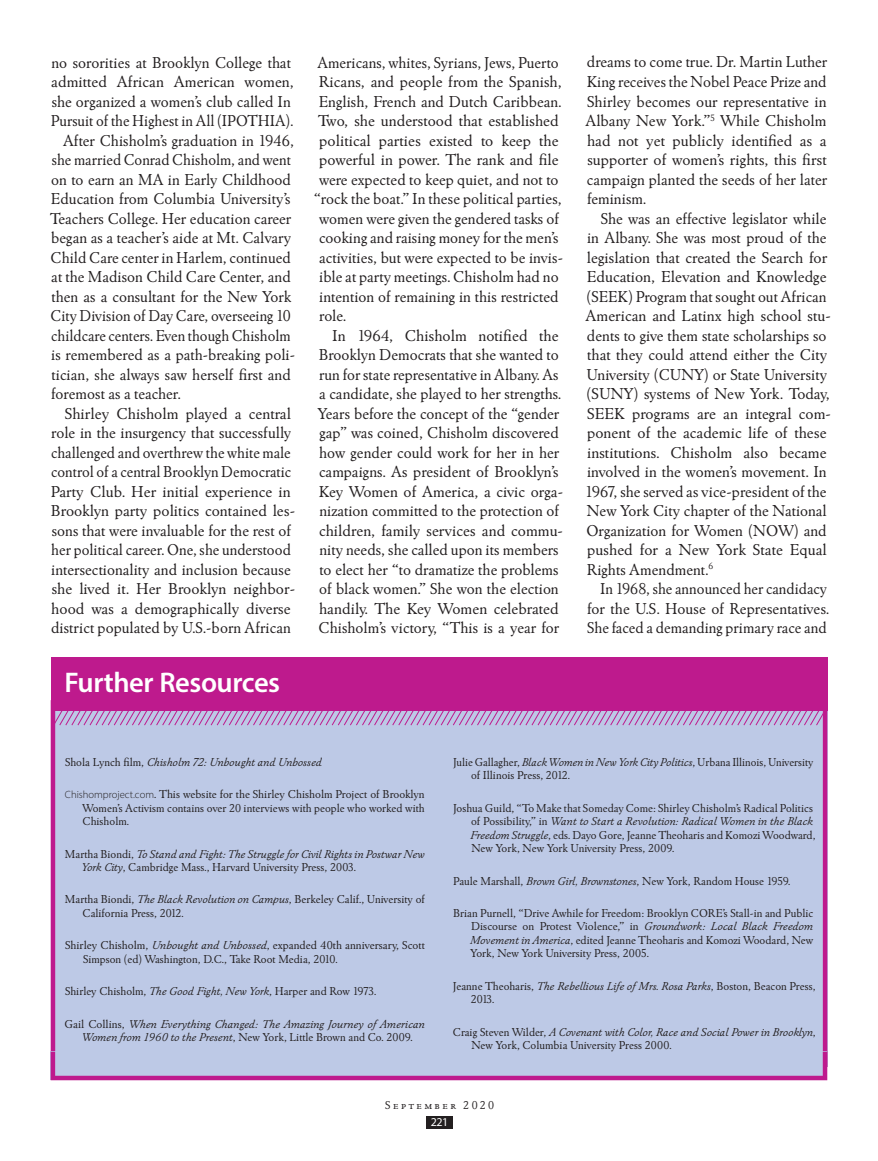
<style>
.page{position:relative;width:878px;height:1161px;background:#fff}
.page>*{position:absolute;margin:0;border:0;box-sizing:border-box;transform-origin:0 0}
.Subhead_1{font:600 28.5px "Myriad Pro";letter-spacing:-.015em;color:#fff}
.Body_Text{font:16.5px/19.5px "Winchester New ITC";color:#231f20}
.Notes_References{font:12px/13.5px "Winchester New ITC";color:#231f20}
.Notes_References-2{font:italic 12px/13.5px "Winchester New ITC";color:#231f20}
.t1{font:12px "Winchester New ITC Book SC";letter-spacing:.21em;color:#231f20}
.t2{font:12px "Myriad Pro";color:#fff}
.s1{font-style:normal}
.s2{font-family:"Myriad Pro";font-weight:300;font-size:10.5px}
.s3{font-style:italic}
.s4{font-family:"Winchester New ITC"}
</style>
<div class="page">
<div style="left:51px;top:711px;width:776px;height:341px;background:#bdc9e6"></div>
<div style="left:51px;top:657px;width:776px;height:54px;background:#be1a8d"></div>
<svg style="left:53px;top:711px;width:773px;height:15px;background:#bda8d5"></svg>
<svg style="left:51px;top:1052px;width:776px;height:28px;background:#bdacd7"></svg>
<div style="left:426px;top:1117px;width:26px;height:12px;background:#231f20"></div>
<p class="Body_Text" style="left:51px;top:52px;width:245px">no sororities at Brooklyn College that admitted African American women, she organized a women’s club called In Pursuit of the Highest in All (IPOTHIA).</p>
<p class="Body_Text" style="left:50px;top:130px;width:246px;text-indent:13px">After Chisholm’s graduation in 1946, she married Conrad Chisholm, and went on to earn an MA in Early Childhood Education from Columbia University’s Teachers College. Her education career began as a teacher’s aide at Mt. Calvary Child Care center in Harlem, continued at the Madison Child Care Center, and then as a consultant for the New York City Division of Day Care, overseeing 10 childcare centers. Even though Chisholm is remembered as a path-breaking poli&shy;tician, she always saw herself first and foremost as a teacher.</p>
<p class="Body_Text" style="left:51px;top:403px;width:246px;text-align:center">Shirley Chisholm played a central role in the insurgency that successfully challenged and overthrew the white male control of a central Brooklyn Democratic Party Club. Her initial experience in Brooklyn party politics contained les&shy;sons that were invaluable for the rest of her political career. One, she understood intersectionality and inclusion because she lived it. Her Brooklyn neighbor&shy;hood was a demographically diverse district populated by U.S.-born African</p>
<p class="Subhead_1" style="left:64px;top:664px;width:217px">Further Resources</p>
<p class="Body_Text" style="left:317px;top:52px;width:243px">Americans, whites, Syrians, Jews, Puerto</p>
<p class="Body_Text" style="left:319px;top:72px;width:245px">Ricans, and people from the Spanish,</p>
<p class="Body_Text" style="left:319px;top:91px;width:244px">English, French and Dutch Caribbean.</p>
<p class="Body_Text" style="left:318px;top:111px;width:242px">Two, she understood that established</p>
<p class="Body_Text" style="left:319px;top:130px;width:241px">political parties existed to keep the</p>
<p class="Body_Text" style="left:319px;top:150px;width:241px">powerful in power. The rank and file</p>
<p class="Body_Text" style="left:319px;top:169px;width:241px">were expected to keep quiet, and not to</p>
<p class="Body_Text" style="left:314px;top:189px;width:249px">“rock the boat.” In these political parties,</p>
<p class="Body_Text" style="left:319px;top:208px;width:241px">women were given the gendered tasks of</p>
<p class="Body_Text" style="left:319px;top:228px;width:241px">cooking and raising money for the men’s</p>
<p class="Body_Text" style="left:319px;top:247px;width:245px">activities, but were expected to be invis-</p>
<p class="Body_Text" style="left:319px;top:267px;width:241px">ible at party meetings. Chisholm had no</p>
<p class="Body_Text" style="left:319px;top:286px;width:241px">intention of remaining in this restricted</p>
<p class="Body_Text" style="left:319px;top:306px;width:29px">role.</p>
<p class="Body_Text" style="left:318px;top:325px;width:247px;text-indent:14px">In 1964, Chisholm notified the Brooklyn Democrats that she wanted to run for state representative in Albany. As a candidate, she played to her strengths.<br>Years before the concept of the “gender gap” was coined, Chisholm discovered how gender could work for her in her campaigns. As president of Brooklyn’s Key Women of America, a civic orga&shy;nization committed to the protection of children, family services and commu&shy;nity needs, she called upon its members to elect her “to dramatize the problems of black women.” She won the election handily. The Key Women celebrated Chisholm’s victory, “This is a year for</p>
<p class="Body_Text" style="left:585px;top:52px;width:243px;text-align:justify">dreams to come true. Dr. Martin Luther King receives the Nobel Peace Prize and Shirley becomes our representative in Albany New York.”<sup>5</sup> While Chisholm had not yet publicly identified as a supporter of women’s rights, this first campaign planted the seeds of her later feminism.</p>
<p class="Body_Text" style="left:585px;top:208px;width:247px;text-indent:16px">She was an effective legislator while in Albany. She was most proud of the legislation that created the Search for Education, Elevation and Knowledge (SEEK) Program that sought out African American and Latinx high school stu&shy;dents to give them state scholarships so that they could attend either the City University (CUNY) or State University (SUNY) systems of New York. Today, SEEK programs are an integral com&shy;ponent of the academic life of these institutions. Chisholm also became involved in the women’s movement. In 1967, she served as vice-president of the New York City chapter of the National Organization for Women (NOW) and pushed for a New York State Equal Rights Amendment.<sup>6</sup></p>
<p class="Body_Text" style="left:587px;top:579px;width:244px;text-indent:13px">In 1968, she announced her candidacy for the U.S. House of Representatives.<br>She faced a demanding primary race and</p>
<p class="Notes_References-2" style="left:65px;top:755px;width:258px"><span class="s1">Shola Lynch film,</span> Chisholm 72: Unbought and Unbossed</p>
<p class="Notes_References" style="left:82px;top:787px;width:344px;text-align:justify;text-indent:-18px"><span class="s2">Chishomproject.com</span>. This website for the Shirley Chisholm Project of Brooklyn Women’s Activism contains over 20 interviews with people who worked with Chisholm.</p>
<p class="Notes_References-2" style="left:81px;top:847px;width:345px;text-indent:-16px"><span class="s1">Martha Biondi,</span> To Stand and Fight: The Struggle for Civil Rights in Postwar New<br>York City<span class="s1">, Cambridge Mass., Harvard University Press, 2003.</span></p>
<p class="Notes_References" style="left:82px;top:893px;width:344px;text-indent:-18px">Martha Biondi, <span class="s3">The Black Revolution on Campus</span>, Berkeley Calif., University of<br>California Press, 2012.</p>
<p class="Notes_References" style="left:83px;top:938px;width:343px;text-indent:-18px">Shirley Chisholm, <span class="s3">Unbought and Unbossed</span>, expanded 40th anniversary, Scott<br>Simpson (ed) Washington, D.C., Take Root Media, 2010.</p>
<p class="Notes_References" style="left:65px;top:984px;width:313px">Shirley Chisholm, <span class="s3">The Good Fight, New York</span>, Harper and Row 1973.</p>
<p class="Notes_References-2" style="left:64px;top:1017px;width:361px;text-align:center"><span class="s1">Gail Collins,</span> When Everything Changed: The Amazing Journey of American<br>Women from 1960 to the Present<span class="s1">, New York, Little Brown and Co. 2009.</span></p>
<p class="Notes_References" style="left:471px;top:755px;width:344px;text-indent:-18px">Julie Gallagher, <span class="s3">Black Women in New York City Politics</span>, Urbana Illinois, University of Illinois Press, 2012.</p>
<p class="Notes_References" style="left:470px;top:801px;width:347px;text-indent:-17px">Joshua Guild, “To Make that Someday Come: Shirley Chisholm’s Radical Politics of Possibility,” in <span class="s3">Want to Start a Revolution: Radical Women in the Black Freedom Struggle</span>, eds. Dayo Gore, Jeanne Theoharis and Komozi Woodward, New York, New York University Press, 2009.</p>
<p class="Notes_References" style="left:453px;top:874px;width:339px">Paule Marshall, <span class="s3">Brown Girl, Brownstones</span>, New York, Random House 1959.</p>
<p class="Notes_References" style="left:470px;top:906px;width:345px;text-align:justify;text-indent:-17px">Brian Purnell, “Drive Awhile for Freedom: Brooklyn CORE’s Stall-in and Public Discourse on Protest Violence,” in <span class="s3">Groundwork: Local Black Freedom Movement in America</span>, edited Jeanne Theoharis and Komozi Woodard, New York, New York University Press, 2005.</p>
<p class="Notes_References" style="left:471px;top:979px;width:346px;text-indent:-18px">Jeanne Theoharis, <span class="s3">The Rebellious Life of Mrs. Rosa Parks</span>, Boston, Beacon Press,<br>2013.</p>
<p class="Notes_References" style="left:471px;top:1025px;width:346px;text-indent:-19px">Craig Steven Wilder, <span class="s3">A Covenant with Color, Race and Social Power in Brooklyn</span>,<br>New York, Columbia University Press 2000.</p>
<p class="t1" style="left:385px;top:1098px;width:110px">September <span class="s4">2020</span></p>
<p class="t2" style="left:431px;top:1115px;width:19px">221</p>
</div>
